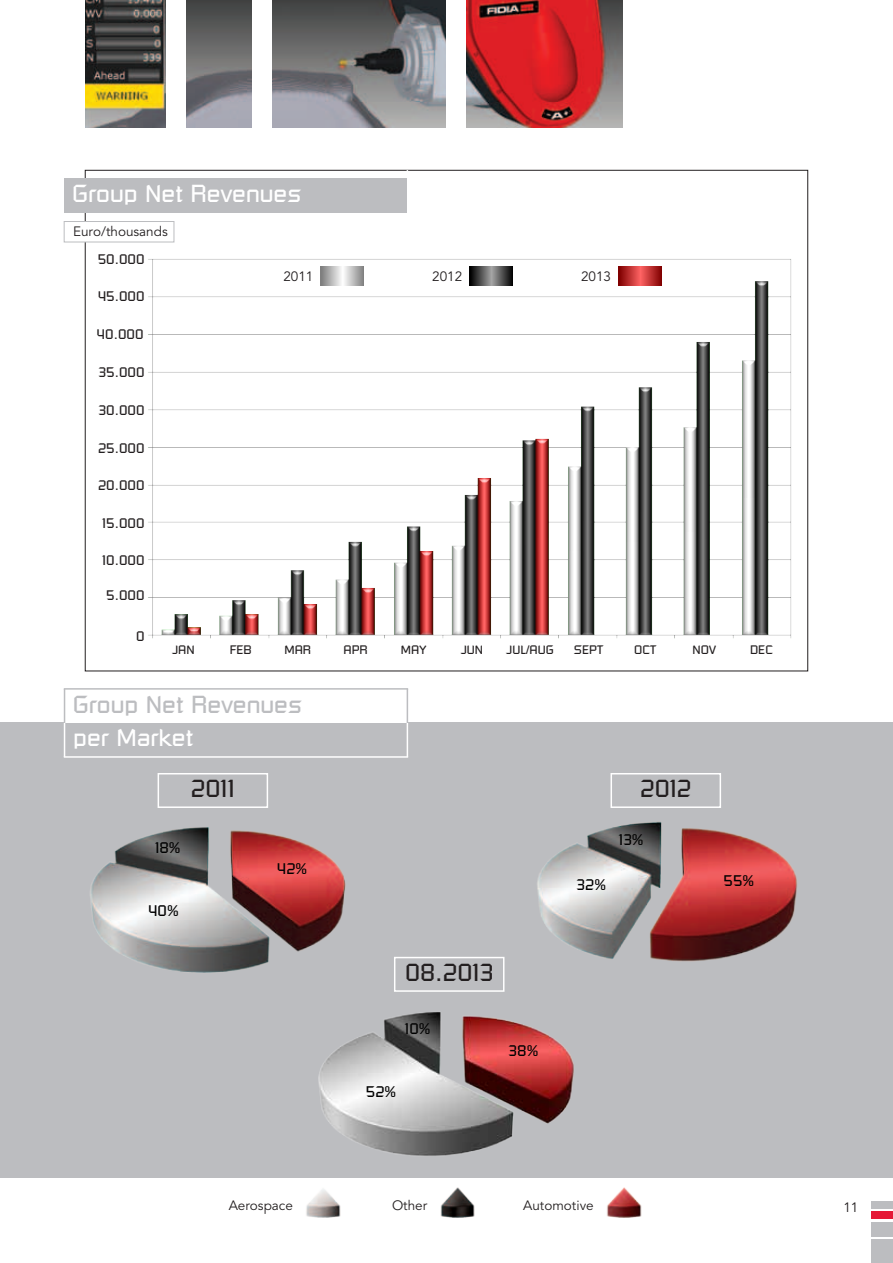
<style>
.page{position:relative;width:893px;height:1263px;background:#fff}
.page>*{position:absolute;margin:0;border:0;box-sizing:border-box;transform-origin:0 0}
.t1{font:24px "Russell Square";color:#fff}
.t2{font:24px "Russell Square";color:#bcbdc0}
.t3{font:24px "Russell Square";color:#231f20}
.t4{font:15px "Russell Square";color:#010101}
.t5{font:13.5px "Russell Square";color:#231f20}
.t6{font:13.5px "Avenir";color:#231f20}
.t7{font:12px "Russell Square";color:#231f20}
</style>
<div class="page">
<img style="left:85px;top:0;width:537px;height:128px">
<div style="left:0;top:723px;width:893px;height:455px;background:#bcbdc0"></div>
<div style="left:158px;top:773px;width:110px;height:35px;border:2px solid #fff"></div>
<div style="left:610px;top:773px;width:111px;height:35px;border:2px solid #fff"></div>
<div style="left:394px;top:957px;width:110px;height:35px;border:2px solid #fff"></div>
<div style="left:166px;top:0;width:20px;height:128px;background:#fff"></div>
<div style="left:252px;top:0;width:19px;height:128px;background:#fff"></div>
<div style="left:446px;top:0;width:20px;height:128px;background:#fff"></div>
<div style="left:872px;top:1240px;width:21px;height:23px;background:#bcbdc0"></div>
<div style="left:872px;top:1222px;width:21px;height:15px;background:#bcbdc0"></div>
<div style="left:872px;top:1211px;width:21px;height:8px;background:#e51836"></div>
<div style="left:872px;top:1201px;width:21px;height:8px;background:#bcbdc0"></div>
<img style="left:306px;top:1189px;width:35px;height:28px">
<img style="left:440px;top:1187px;width:35px;height:30px">
<img style="left:607px;top:1187px;width:35px;height:30px">
<img style="left:89px;top:196px;width:703px;height:443px">
<div style="left:94px;top:288px;width:51px;height:15px;background:#fff"></div>
<div style="left:94px;top:251px;width:51px;height:15px;background:#fff"></div>
<div style="left:94px;top:326px;width:50px;height:14px;background:#fff"></div>
<div style="left:94px;top:364px;width:51px;height:14px;background:#fff"></div>
<div style="left:94px;top:403px;width:51px;height:13px;background:#fff"></div>
<div style="left:94px;top:440px;width:51px;height:13px;background:#fff"></div>
<div style="left:94px;top:477px;width:51px;height:14px;background:#fff"></div>
<div style="left:94px;top:515px;width:51px;height:15px;background:#fff"></div>
<div style="left:94px;top:552px;width:51px;height:14px;background:#fff"></div>
<div style="left:94px;top:587px;width:51px;height:14px;background:#fff"></div>
<div style="left:94px;top:628px;width:51px;height:14px;background:#fff"></div>
<hr style="left:65px;top:203px;width:342px;height:2px;background:#fff">
<hr style="left:407px;top:170px;width:1px;height:34px;background:#fff">
<img style="left:537px;top:803px;width:260px;height:159px">
<img style="left:90px;top:801px;width:256px;height:172px">
<hr style="left:64px;top:723px;width:1px;height:34px;background:#fff">
<hr style="left:65px;top:756px;width:342px;height:2px;background:#fff">
<hr style="left:407px;top:723px;width:1px;height:34px;background:#fff">
<hr style="left:64px;top:689px;width:1px;height:34px;background:#bcbdc0">
<hr style="left:65px;top:688px;width:342px;height:2px;background:#bcbdc0">
<hr style="left:407px;top:689px;width:1px;height:34px;background:#bcbdc0">
<div style="left:64px;top:179px;width:342px;height:34px;background:#bcbdc0"></div>
<img style="left:318px;top:989px;width:256px;height:167px">
<div style="left:64px;top:221px;width:110px;height:21px;background:#fff"></div>
<div style="left:64px;top:221px;width:110px;height:21px;border:1px solid #bcbdc0"></div>
<svg style="left:321px;top:267px;width:42px;height:19px"></svg>
<svg style="left:470px;top:267px;width:42px;height:19px"></svg>
<svg style="left:619px;top:267px;width:42px;height:19px"></svg>
<h1 class="t1" style="left:72px;top:179px;width:230px">Group Net Revenues</h1>
<p class="t6" style="left:73px;top:224px;width:96px">Euro/thousands</p>
<p class="t5" style="left:98px;top:251px;width:48px">50.000</p>
<p class="t5" style="left:98px;top:288px;width:48px">45.000</p>
<p class="t5" style="left:97px;top:326px;width:48px">40.000</p>
<p class="t5" style="left:99px;top:364px;width:48px">35.000</p>
<p class="t5" style="left:99px;top:403px;width:48px">30.000</p>
<p class="t5" style="left:98px;top:440px;width:48px">25.000</p>
<p class="t5" style="left:98px;top:477px;width:48px">20.000</p>
<p class="t5" style="left:102px;top:515px;width:44px">15.000</p>
<p class="t5" style="left:102px;top:552px;width:44px">10.000</p>
<p class="t5" style="left:106px;top:587px;width:40px">5.000</p>
<p class="t5" style="left:136px;top:628px;width:10px">0</p>
<p class="t6" style="left:283px;top:268px;width:32px">2011</p>
<p class="t6" style="left:432px;top:268px;width:32px">2012</p>
<p class="t6" style="left:581px;top:268px;width:32px">2013</p>
<p class="t7" style="left:172px;top:643px;width:24px">JAN</p>
<p class="t7" style="left:230px;top:643px;width:24px">FEB</p>
<p class="t7" style="left:284px;top:643px;width:28px">MAR</p>
<p class="t7" style="left:343px;top:643px;width:26px">APR</p>
<p class="t7" style="left:401px;top:643px;width:27px">MAY</p>
<p class="t7" style="left:461px;top:643px;width:24px">JUN</p>
<p class="t7" style="left:506px;top:642px;width:49px">JUL/AUG</p>
<p class="t7" style="left:574px;top:642px;width:31px">SEPT</p>
<p class="t7" style="left:634px;top:642px;width:24px">OCT</p>
<p class="t7" style="left:693px;top:642px;width:25px">NOV</p>
<p class="t7" style="left:750px;top:642px;width:24px">DEC</p>
<h1 class="t2" style="left:73px;top:690px;width:230px">Group Net Revenues</h1>
<h1 class="t1" style="left:73px;top:723px;width:122px">per Market</h1>
<h1 class="t3" style="left:191px;top:774px;width:45px">2011</h1>
<h1 class="t3" style="left:640px;top:774px;width:53px">2012</h1>
<p class="t4" style="left:155px;top:838px;width:27px">18%</p>
<p class="t4" style="left:148px;top:901px;width:32px">40%</p>
<p class="t4" style="left:277px;top:860px;width:31px">42%</p>
<p class="t4" style="left:619px;top:830px;width:26px">13%</p>
<p class="t4" style="left:577px;top:876px;width:31px">32%</p>
<p class="t4" style="left:723px;top:872px;width:32px">55%</p>
<h1 class="t3" style="left:405px;top:958px;width:90px">08.2013</h1>
<p class="t4" style="left:405px;top:1019px;width:27px">10%</p>
<p class="t4" style="left:366px;top:1082px;width:32px">52%</p>
<p class="t4" style="left:509px;top:1042px;width:31px">38%</p>
<p class="t6" style="left:229px;top:1198px;width:66px">Aerospace</p>
<p class="t6" style="left:392px;top:1197px;width:37px">Other</p>
<p class="t6" style="left:523px;top:1197px;width:72px">Automotive</p>
<p class="t6" style="left:843px;top:1199px;width:17px">11</p>
</div>
